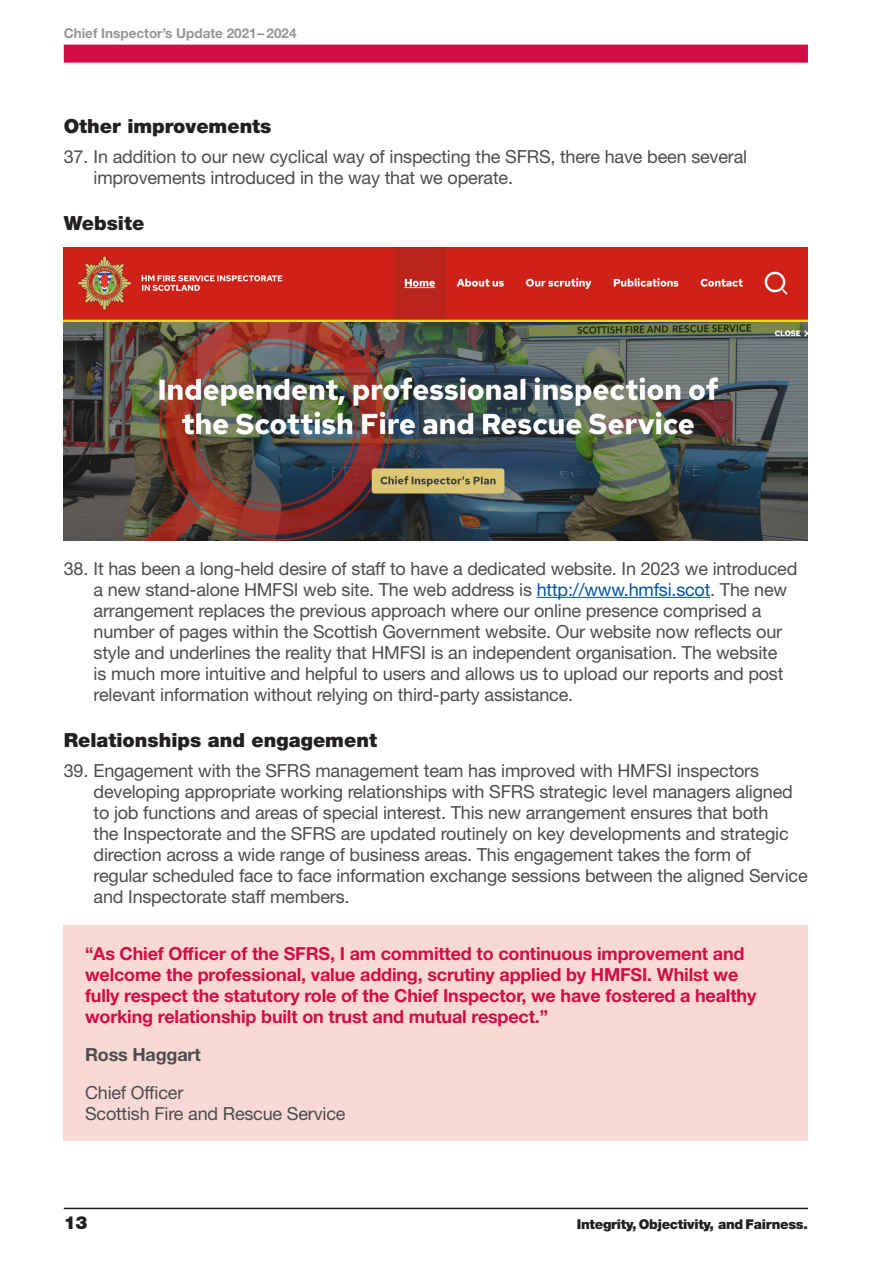
<style>
.page{position:relative;width:893px;height:1263px;background:#fff}
.page>*{position:absolute;margin:0;border:0;box-sizing:border-box;transform-origin:0 0}
.Level_A_Black{font:900 19.5px "Helvetica Neue LT Std";color:#231f20}
.Body_Copy{font:18px/21px "Helvetica Neue LT Std";letter-spacing:-.01em;color:#4b4c4d}
.Body_Copy-2{font:700 18px/21px "Helvetica Neue LT Std";letter-spacing:-.01em;color:#d20d44}
.Body_Copy-3{font:700 18px "Helvetica Neue LT Std";letter-spacing:-.01em;color:#4b4c4d}
.t1{font:900 18px "Helvetica Neue LT Std";color:#231f20}
.t2{font:900 13.5px "Helvetica Neue LT Std";letter-spacing:-.02em;color:#231f20}
.t3{font:700 13.5px "Helvetica Neue LT Std";color:#939598}
.s1{color:#0154a6}
</style>
<div class="page">
<div style="left:64px;top:45px;width:744px;height:18px;background:#d20d44"></div>
<hr style="left:64px;top:1208px;width:744px;height:1px;background:#231f20">
<hr style="left:537px;top:597px;width:173px;height:1px;background:#0154a6">
<div style="left:64px;top:926px;width:744px;height:215px;background:#f8d9d5"></div>
<img style="left:64px;top:248px;width:744px;height:292px">
<p class="t3" style="left:64px;top:25px;width:234px">Chief Inspector’s Update 2021– 2024</p>
<p class="Level_A_Black" style="left:64px;top:114px;width:209px">Other improvements</p>
<p class="Body_Copy" style="left:94px;top:145px;width:655px;text-indent:-30px">37. In addition to our new cyclical way of inspecting the SFRS, there have been several improvements introduced in the way that we operate.</p>
<p class="Level_A_Black" style="left:64px;top:211px;width:82px">Website</p>
<p class="Body_Copy" style="left:94px;top:557px;width:705px;text-indent:-30px">38. It has been a long-held desire of staff to have a dedicated website. In 2023 we introduced a new stand-alone HMFSI web site. The web address is <span class="s1">http://www.hmfsi.scot</span>. The new arrangement replaces the previous approach where our online presence comprised a number of pages within the Scottish Government website. Our website now reflects our style and underlines the reality that HMFSI is an independent organisation. The website<br>is much more intuitive and helpful to users and allows us to upload our reports and post relevant information without relying on third-party assistance.</p>
<p class="Level_A_Black" style="left:64px;top:728px;width:315px">Relationships and engagement</p>
<p class="Body_Copy" style="left:94px;top:759px;width:716px;text-indent:-30px">39. Engagement with the SFRS management team has improved with HMFSI inspectors developing appropriate working relationships with SFRS strategic level managers aligned to job functions and areas of special interest. This new arrangement ensures that both<br>the Inspectorate and the SFRS are updated routinely on key developments and strategic direction across a wide range of business areas. This engagement takes the form of regular scheduled face to face information exchange sessions between the aligned Service and Inspectorate staff members.</p>
<p class="Body_Copy-2" style="left:85px;top:942px;width:673px">“As Chief Officer of the SFRS, I am committed to continuous improvement and welcome the professional, value adding, scrutiny applied by HMFSI. Whilst we fully respect the statutory role of the Chief Inspector, we have fostered a healthy working relationship built on trust and mutual respect.”</p>
<p class="Body_Copy-3" style="left:85px;top:1043px;width:117px">Ross Haggart</p>
<p class="Body_Copy" style="left:85px;top:1082px;width:262px">Chief Officer<br>Scottish Fire and Rescue Service</p>
<p class="t1" style="left:64px;top:1212px;width:25px">13</p>
<p class="t2" style="left:577px;top:1216px;width:233px">Integrity, Objectivity, and Fairness.</p>
</div>
